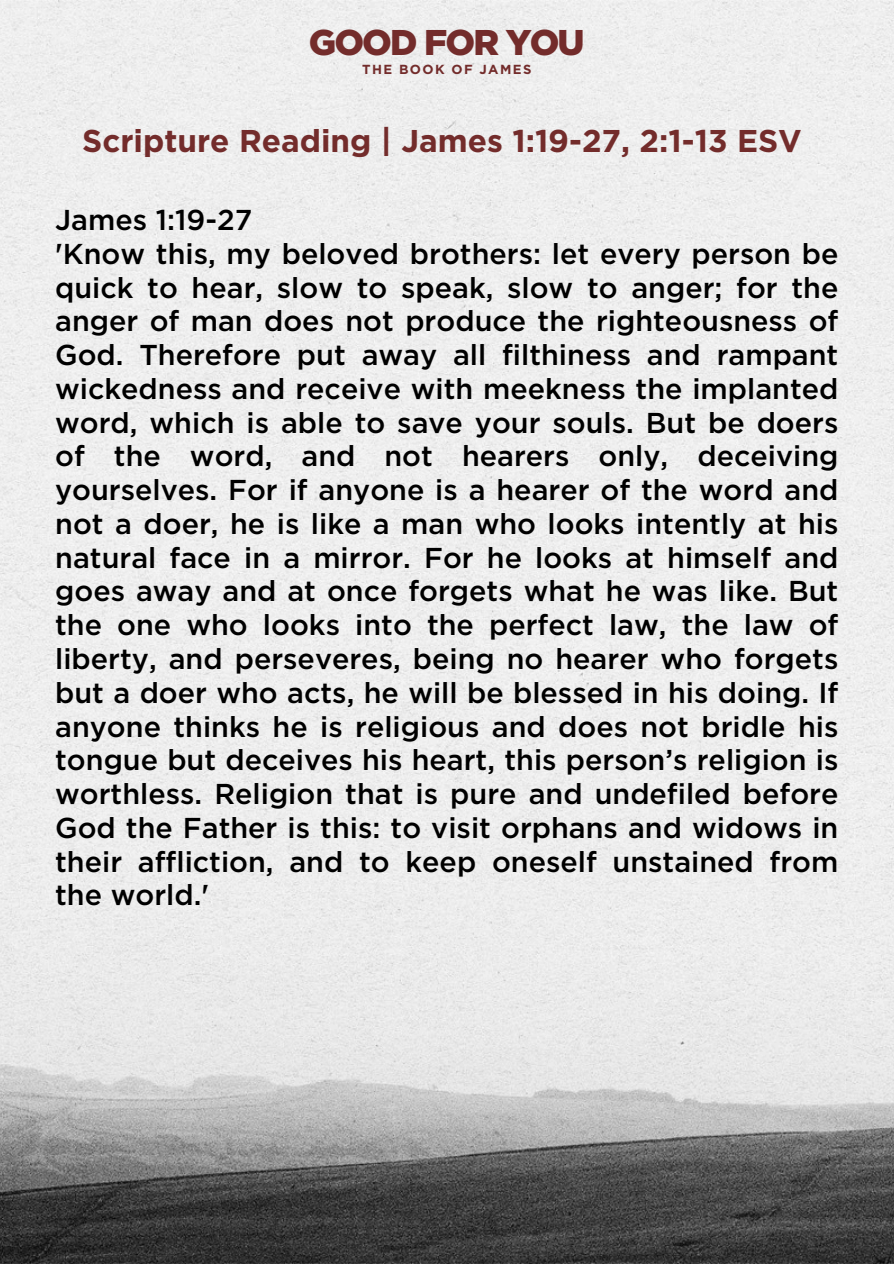
<style>
.page{position:relative;width:894px;height:1264px;background:#fff}
.page>*{position:absolute;margin:0;border:0;box-sizing:border-box;transform-origin:0 0}
.t1{font:900 35.7px "Gotham";letter-spacing:-.055em;color:#732c2b}
.t2{font:700 31.5px "Gotham";color:#732c2b}
.t3{font:500 28.65px/33.8px "Gotham";color:#000}
.t4{font:700 13.05px "Gotham";letter-spacing:.11em;color:#732c2b}
</style>
<div class="page">
<img style="left:0;top:0;width:893px;height:1263px">
<p class="t1" style="left:309px;top:21px;width:277px">GOOD FOR YOU</p>
<h2 class="t4" style="left:362px;top:62px;width:171px">THE BOOK OF JAMES</h2>
<h1 class="t2" style="left:82px;top:122px;width:721px">Scripture Reading | James 1:19-27, 2:1-13 ESV</h1>
<h2 class="t3" style="left:55px;top:203px;width:784px">James 1:19-27<br>'Know this, my beloved brothers: let every person be quick to hear, slow to speak, slow to anger; for the anger of man does not produce the righteousness of God. Therefore put away all filthiness and rampant wickedness and receive with meekness the implanted word, which is able to save your souls. But be doers of the word, and not hearers only, deceiving yourselves. For if anyone is a hearer of the word and not a doer, he is like a man who looks intently at his natural face in a mirror. For he looks at himself and goes away and at once forgets what he was like. But the one who looks into the perfect law, the law of liberty, and perseveres, being no hearer who forgets but a doer who acts, he will be blessed in his doing. If anyone thinks he is religious and does not bridle his tongue but deceives his heart, this person’s religion is worthless. Religion that is pure and undefiled before God the Father is this: to visit orphans and widows in their affliction, and to keep oneself unstained from the world.'</h2>
</div>
